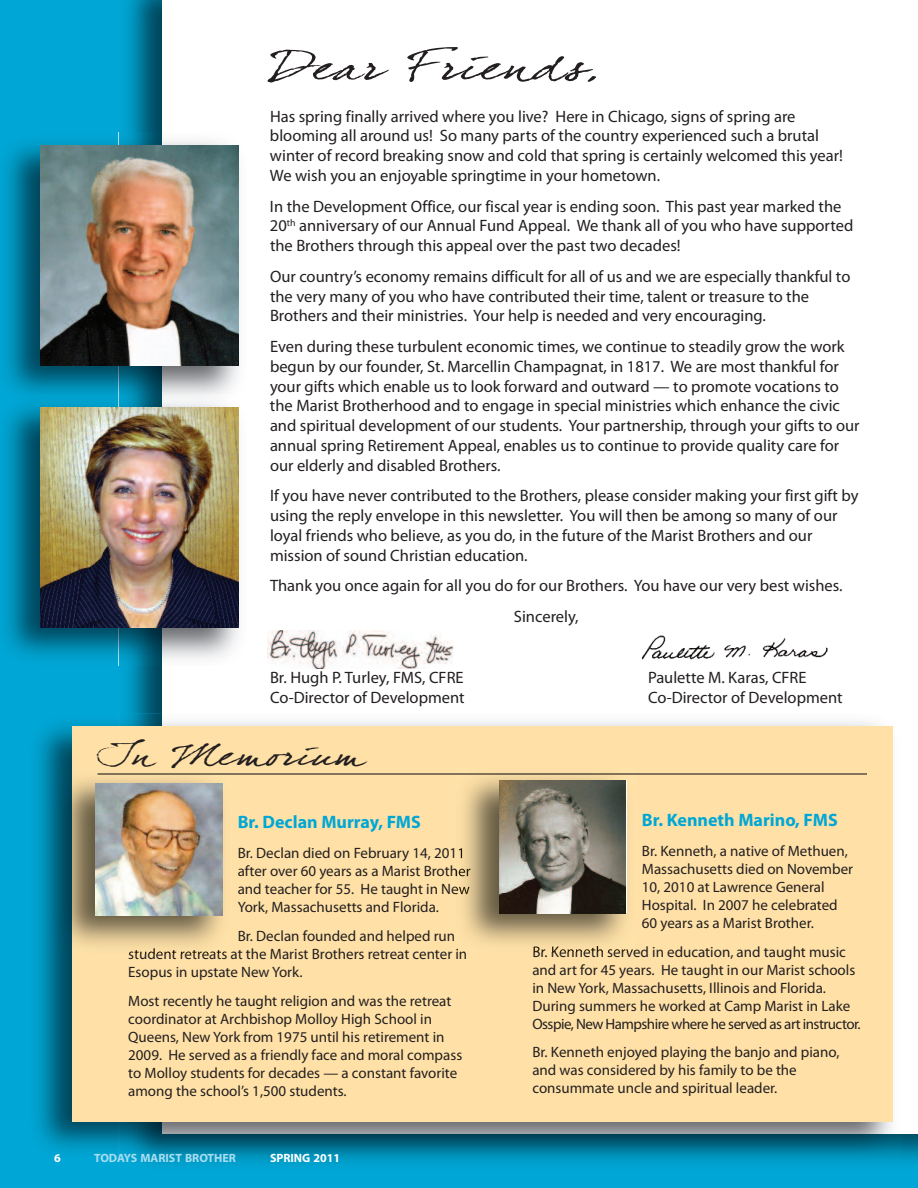
<style>
.page{position:relative;width:918px;height:1188px;background:#00a7d6}
.page>*{position:absolute;margin:0;border:0;box-sizing:border-box;transform-origin:0 0}
.t1{font:37.5px "Dear Joefour";letter-spacing:.025em;color:#231f20;scale:1.5 1}
.t2{font:28.5px "Dear Joefour";letter-spacing:.025em;color:#231f20;scale:1.5 1}
.t3{font:700 18px "Myriad Pro";color:#00a7d6}
.t4{font:16.5px/19.8px "Myriad Pro";color:#231f20}
.t5{font:15px/18px "Myriad Pro";color:#231f20}
.t6{font:700 12px "Myriad Pro";color:#a9ddf0}
.t7{font:700 12px "Myriad Pro";color:#fff}
</style>
<div class="page">
<div style="left:162px;top:0;width:756px;height:1134px;background:#fff"></div>
<img style="left:6px;top:132px;width:233px;height:534px">
<img style="left:40px;top:407px;width:199px;height:221px">
<img style="left:40px;top:145px;width:199px;height:221px">
<img style="left:268px;top:630px;width:186px;height:39px">
<img style="left:641px;top:635px;width:187px;height:25px">
<img style="left:37px;top:713px;width:863px;height:447px">
<div style="left:72px;top:727px;width:820px;height:395px;background:#ffe1a7"></div>
<img style="left:52px;top:769px;width:175px;height:185px">
<img style="left:129px;top:948px;width:87px;height:6px">
<img style="left:95px;top:783px;width:128px;height:132px">
<img style="left:456px;top:776px;width:171px;height:176px">
<img style="left:534px;top:946px;width:101px;height:6px">
<img style="left:500px;top:781px;width:126px;height:132px">
<hr style="left:98px;top:773px;width:769px;height:2px;background:#231f20">
<h1 class="t1" style="left:270px;top:44px;width:222px">Dear Friends,</h1>
<p class="t4" style="left:270px;top:108px;width:574px">Has spring finally arrived where you live? Here in Chicago, signs of spring are blooming all around us! So many parts of the country experienced such a brutal winter of record breaking snow and cold that spring is certainly welcomed this year!<br>We wish you an enjoyable springtime in your hometown.</p>
<p class="t4" style="left:270px;top:198px;width:585px">In the Development Office, our fiscal year is ending soon. This past year marked the<br>20<sup>th</sup> anniversary of our Annual Fund Appeal. We thank all of you who have supported the Brothers through this appeal over the past two decades!</p>
<p class="t4" style="left:270px;top:268px;width:582px">Our country’s economy remains difficult for all of us and we are especially thankful to the very many of you who have contributed their time, talent or treasure to the<br>Brothers and their ministries. Your help is needed and very encouraging.</p>
<p class="t4" style="left:270px;top:338px;width:591px">Even during these turbulent economic times, we continue to steadily grow the work begun by our founder, St. Marcellin Champagnat, in 1817. We are most thankful for your gifts which enable us to look forward and outward — to promote vocations to the Marist Brotherhood and to engage in special ministries which enhance the civic and spiritual development of our students. Your partnership, through your gifts to our annual spring Retirement Appeal, enables us to continue to provide quality care for our elderly and disabled Brothers.</p>
<p class="t4" style="left:270px;top:487px;width:590px">If you have never contributed to the Brothers, please consider making your first gift by using the reply envelope in this newsletter. You will then be among so many of our loyal friends who believe, as you do, in the future of the Marist Brothers and our mission of sound Christian education.</p>
<p class="t4" style="left:514px;top:572px;width:330px;line-height:30.6px;text-indent:-244px">Thank you once again for all you do for our Brothers. You have our very best wishes.<br>Sincerely,</p>
<p class="t4" style="left:270px;top:669px;width:195px">Br. Hugh P. Turley, FMS, CFRE</p>
<p class="t4" style="left:648px;top:669px;width:160px">Paulette M. Karas, CFRE</p>
<p class="t4" style="left:270px;top:689px;width:196px">Co-Director of Development</p>
<p class="t4" style="left:648px;top:689px;width:196px">Co-Director of Development</p>
<h2 class="t2" style="left:96px;top:738px;width:178px">In Memorium</h2>
<p class="t3" style="left:238px;top:815px;width:185px">Br. Declan Murray, FMS</p>
<p class="t5" style="left:238px;top:845px;width:234px">Br. Declan died on February 14, 2011 after over 60 years as a Marist Brother and teacher for 55. He taught in New York, Massachusetts and Florida.</p>
<p class="t5" style="left:128px;top:928px;width:341px;text-indent:109px">Br. Declan founded and helped run student retreats at the Marist Brothers retreat center in<br>Esopus in upstate New York.</p>
<p class="t5" style="left:128px;top:993px;width:336px">Most recently he taught religion and was the retreat coordinator at Archbishop Molloy High School in Queens, New York from 1975 until his retirement in 2009. He served as a friendly face and moral compass to Molloy students for decades — a constant favorite among the school’s 1,500 students.</p>
<p class="t7" style="left:54px;top:1153px;width:8px">6</p>
<p class="t6" style="left:94px;top:1153px;width:143px">TODAYS MARIST BROTHER</p>
<p class="t7" style="left:270px;top:1153px;width:72px">SPRING 2011</p>
<p class="t3" style="left:642px;top:813px;width:197px">Br. Kenneth Marino, FMS</p>
<p class="t5" style="left:642px;top:843px;width:213px">Br. Kenneth, a native of Methuen,<br>Massachusetts died on November<br>10, 2010 at Lawrence General<br>Hospital. In 2007 he celebrated<br>60 years as a Marist Brother.</p>
<p class="t5" style="left:532px;top:944px;width:330px">Br. Kenneth served in education, and taught music and art for 45 years. He taught in our Marist schools in New York, Massachusetts, Illinois and Florida.<br>During summers he worked at Camp Marist in Lake Osspie, New Hampshire where he served as art instructor.</p>
<p class="t5" style="left:532px;top:1045px;width:309px">Br. Kenneth enjoyed playing the banjo and piano, and was considered by his family to be the consummate uncle and spiritual leader.</p>
</div>
